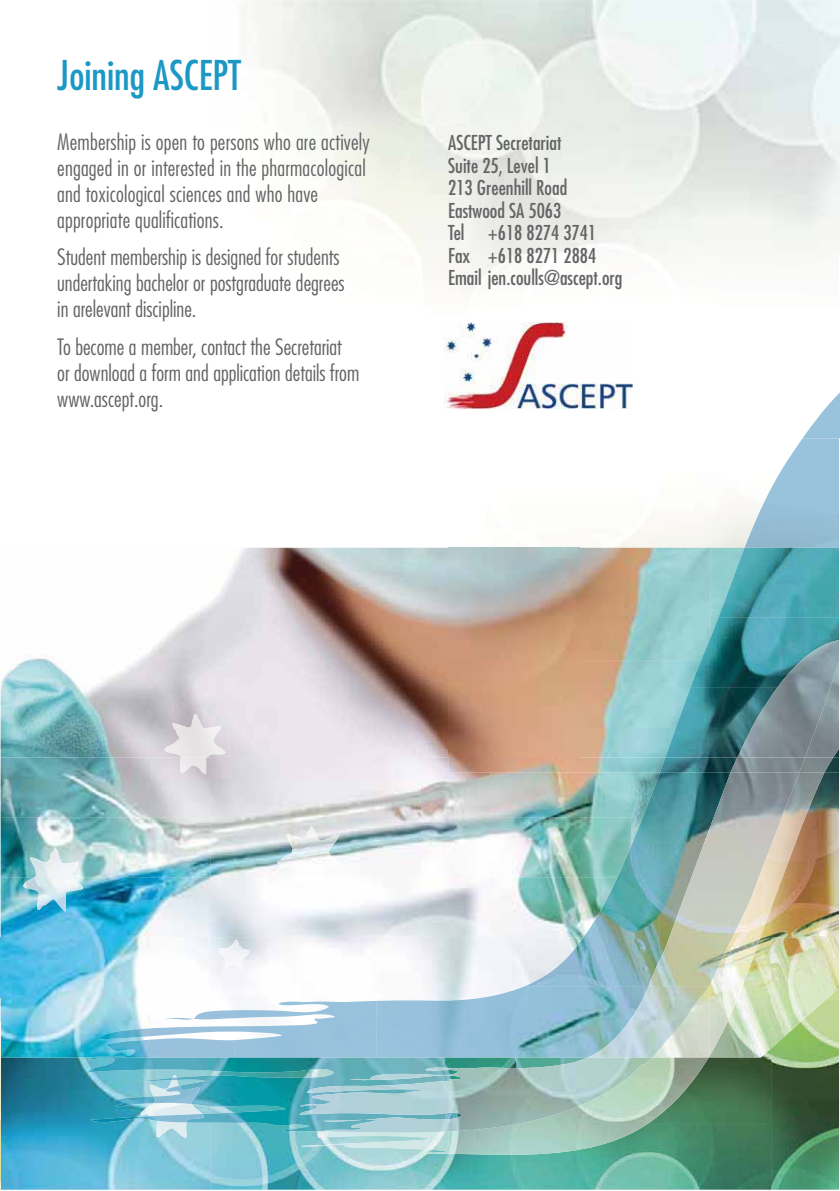
<style>
.page{position:relative;width:840px;height:1191px;background:#fff}
.page>*{position:absolute;margin:0;border:0;box-sizing:border-box;transform-origin:0 0}
.t1{font:condensed 40px "Futura";color:#1b98c4}
.t2{font:300 condensed 22px/26px "Futura";color:#636466}
.t3{font:condensed 20px/22.4px "Futura";color:#636466}
</style>
<div class="page">
<img style="left:1px;top:548px;width:447px;height:474px">
<img style="left:1px;top:997px;width:209px;height:192px">
<img style="left:210px;top:1131px;width:140px;height:58px">
<img style="left:350px;top:1123px;width:420px;height:66px">
<img style="left:770px;top:1048px;width:68px;height:141px">
<img style="left:669px;top:1054px;width:102px;height:69px">
<img style="left:1px;top:757px;width:629px;height:120px">
<img style="left:630px;top:772px;width:1px;height:71px">
<img style="left:770px;top:772px;width:68px;height:276px">
<img style="left:1px;top:877px;width:596px;height:60px">
<img style="left:709px;top:919px;width:61px;height:138px">
<img style="left:1px;top:937px;width:523px;height:60px">
<img style="left:210px;top:997px;width:211px;height:43px">
<img style="left:448px;top:548px;width:261px;height:112px">
<img style="left:709px;top:548px;width:9px;height:69px">
<img style="left:448px;top:660px;width:242px;height:97px">
<img style="left:448px;top:757px;width:390px;height:15px">
<img style="left:164px;top:714px;width:62px;height:43px">
<img style="left:179px;top:757px;width:27px;height:17px">
<img style="left:276px;top:825px;width:65px;height:63px">
<img style="left:23px;top:847px;width:61px;height:64px">
<img style="left:219px;top:939px;width:30px;height:31px">
<img style="left:139px;top:1131px;width:63px;height:7px">
<svg style="left:803px;top:394px;width:35px;height:44px"></svg>
<img style="left:88px;top:1057px;width:211px;height:74px">
<img style="left:631px;top:772px;width:72px;height:71px">
<img style="left:597px;top:843px;width:80px;height:72px">
<img style="left:524px;top:915px;width:124px;height:71px">
<img style="left:93px;top:1010px;width:141px;height:47px">
<img style="left:234px;top:1001px;width:142px;height:56px">
<img style="left:376px;top:988px;width:141px;height:13px">
<img style="left:517px;top:986px;width:70px;height:71px">
<img style="left:744px;top:438px;width:94px;height:110px">
<img style="left:718px;top:548px;width:120px;height:69px">
<img style="left:690px;top:617px;width:148px;height:70px">
<img style="left:665px;top:687px;width:71px;height:70px">
<img style="left:659px;top:757px;width:71px;height:15px">
<img style="left:150px;top:1077px;width:54px;height:45px">
<img style="left:300px;top:1106px;width:369px;height:48px">
<img style="left:651px;top:1057px;width:57px;height:49px">
<img style="left:766px;top:772px;width:58px;height:147px">
<img style="left:709px;top:915px;width:57px;height:141px">
<img style="left:804px;top:757px;width:28px;height:15px">
<img style="left:299px;top:1057px;width:352px;height:75px">
<img style="left:703px;top:772px;width:95px;height:72px">
<img style="left:677px;top:843px;width:94px;height:72px">
<img style="left:648px;top:915px;width:80px;height:71px">
<img style="left:728px;top:915px;width:14px;height:29px">
<img style="left:587px;top:986px;width:121px;height:71px">
<img style="left:736px;top:640px;width:102px;height:117px">
<img style="left:730px;top:757px;width:74px;height:15px">
<img style="left:323px;top:1079px;width:46px;height:42px">
<img style="left:0;top:1035px;width:1px;height:154px">
<img style="left:444px;top:322px;width:188px;height:87px">
<h1 class="t1" style="left:57px;top:52px;width:185px">Joining ASCEPT</h1>
<p class="t2" style="left:57px;top:129px;width:314px">Membership is open to persons who are actively engaged in or interested in the pharmacological and toxicological sciences and who have appropriate qualifications.</p>
<p class="t2" style="left:57px;top:244px;width:289px">Student membership is designed for students undertaking bachelor or postgraduate degrees in arelevant discipline.</p>
<p class="t2" style="left:57px;top:333px;width:303px">To become a member, contact the Secretariat or download a form and application details from www.ascept.org.</p>
<p class="t3" style="left:448px;top:131px;width:176px">ASCEPT Secretariat<br>Suite 25, Level 1<br>213 Greenhill Road<br>Eastwood SA 5063<br>Tel +618 8274 3741<br>Fax +618 8271 2884<br>Email jen.coulls@ascept.org</p>
</div>
